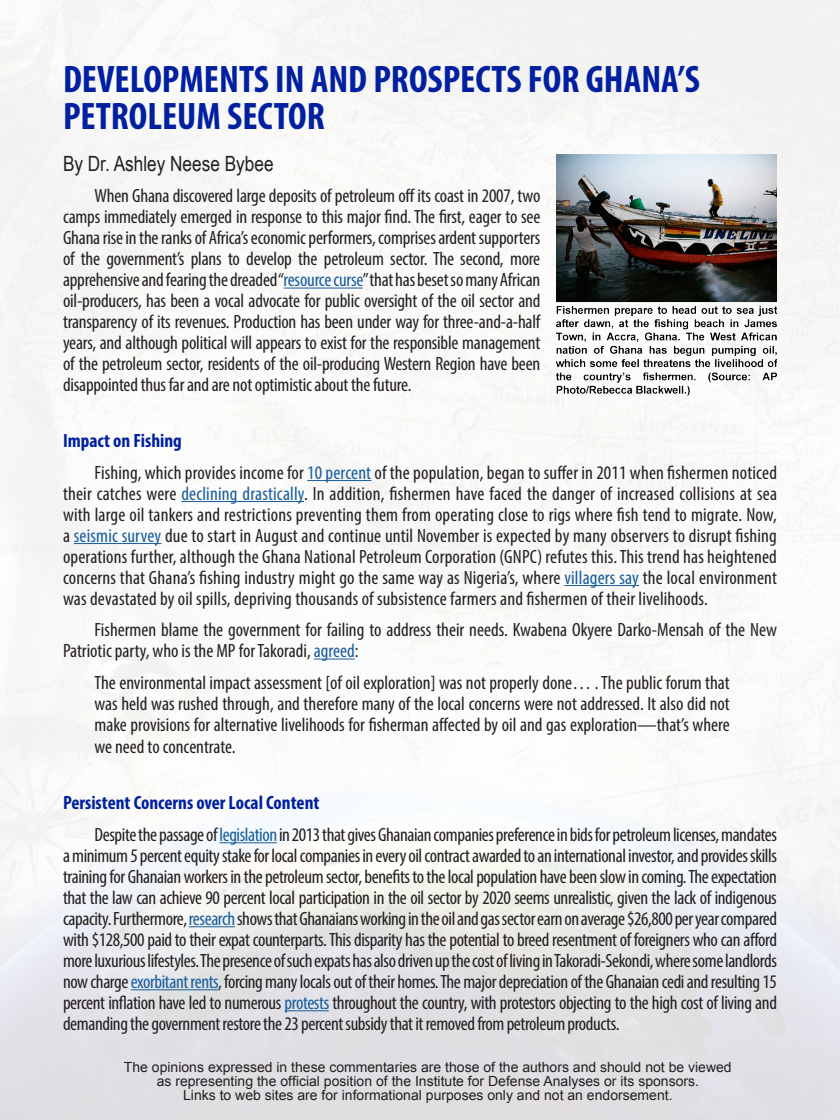
<style>
.page{position:relative;width:840px;height:1120px;background:#fff}
.page>*{position:absolute;margin:0;border:0;box-sizing:border-box;transform-origin:0 0}
.t1{font:700 condensed 38.5px/36.8px "Myriad Pro";color:#0020a0}
.t2{font:21px "Arial Narrow";color:#231f20}
.t3{font:condensed 19.25px/21px "Myriad Pro";color:#231f20;text-align:justify}
.t4{font:700 condensed 19.25px "Myriad Pro";color:#0020a0}
.t5{font:14px/14px "Arial";color:#231f20;text-align:center}
.s1{color:#175d9e}
</style>
<div class="page">
<hr style="left:284px;top:288px;width:79px;height:1px;background:#175d9e">
<hr style="left:307px;top:480px;width:64px;height:1px;background:#175d9e">
<hr style="left:181px;top:501px;width:123px;height:1px;background:#175d9e">
<hr style="left:74px;top:543px;width:87px;height:1px;background:#175d9e">
<hr style="left:564px;top:585px;width:75px;height:1px;background:#175d9e">
<hr style="left:314px;top:659px;width:41px;height:1px;background:#175d9e">
<hr style="left:219px;top:842px;width:58px;height:1px;background:#175d9e">
<hr style="left:189px;top:926px;width:46px;height:1px;background:#175d9e">
<hr style="left:131px;top:989px;width:87px;height:1px;background:#175d9e">
<hr style="left:285px;top:1010px;width:44px;height:1px;background:#175d9e">
<img style="left:556px;top:154px;width:221px;height:241px">
<p class="t1" style="left:63px;top:60px;width:639px">DEVELOPMENTS IN AND PROSPECTS FOR GHANA’S<br>PETROLEUM SECTOR</p>
<p class="t2" style="left:63px;top:148px;width:212px">By Dr. Ashley Neese Bybee</p>
<p class="t3" style="left:63px;top:185px;width:479px;text-indent:31px">When Ghana discovered large deposits of petroleum off its coast in 2007, two camps immediately emerged in response to this major find. The first, eager to see Ghana rise in the ranks of Africa’s economic performers, comprises ardent supporters of the government’s plans to develop the petroleum sector. The second, more apprehensive and fearing the dreaded “<span class="s1">resource curse</span>” that has beset so many African oil-producers, has been a vocal advocate for public oversight of the oil sector and transparency of its revenues. Production has been under way for three-and-a-half years, and although political will appears to exist for the responsible management of the petroleum sector, residents of the oil-producing Western Region have been disappointed thus far and are not optimistic about the future.</p>
<p class="t4" style="left:63px;top:429px;width:120px">Impact on Fishing</p>
<p class="t3" style="left:63px;top:462px;width:716px;text-indent:31px">Fishing, which provides income for <span class="s1">10 percent</span> of the population, began to suffer in 2011 when fishermen noticed their catches were <span class="s1">declining drastically</span>. In addition, fishermen have faced the danger of increased collisions at sea with large oil tankers and restrictions preventing them from operating close to rigs where fish tend to migrate. Now, a <span class="s1">seismic survey</span> due to start in August and continue until November is expected by many observers to disrupt fishing operations further, although the Ghana National Petroleum Corporation (GNPC) refutes this. This trend has heightened concerns that Ghana’s fishing industry might go the same way as Nigeria’s, where <span class="s1">villagers say</span> the local environment was devastated by oil spills, depriving thousands of subsistence farmers and fishermen of their livelihoods.</p>
<p class="t3" style="left:63px;top:619px;width:715px;text-indent:31px">Fishermen blame the government for failing to address their needs. Kwabena Okyere Darko-Mensah of the New<br>Patriotic party, who is the MP for Takoradi, <span class="s1">agreed</span>:</p>
<p class="t3" style="left:94px;top:672px;width:637px">The environmental impact assessment [of oil exploration] was not properly done… . The public forum that was held was rushed through, and therefore many of the local concerns were not addressed. It also did not make provisions for alternative livelihoods for fisherman affected by oil and gas exploration—that’s where</p>
<p class="t3" style="left:94px;top:736px;width:143px">we need to concentrate.</p>
<p class="t4" style="left:63px;top:791px;width:258px">Persistent Concerns over Local Content</p>
<p class="t3" style="left:63px;top:824px;width:716px;text-indent:31px">Despite the passage of <span class="s1">legislation</span> in 2013 that gives Ghanaian companies preference in bids for petroleum licenses, mandates a minimum 5 percent equity stake for local companies in every oil contract awarded to an international investor, and provides skills training for Ghanaian workers in the petroleum sector, benefits to the local population have been slow in coming. The expectation that the law can achieve 90 percent local participation in the oil sector by 2020 seems unrealistic, given the lack of indigenous capacity. Furthermore, <span class="s1">research</span> shows that Ghanaians working in the oil and gas sector earn on average $26,800 per year compared with $128,500 paid to their expat counterparts. This disparity has the potential to breed resentment of foreigners who can afford more luxurious lifestyles. The presence of such expats has also driven up the cost of living in Takoradi-Sekondi, where some landlords now charge <span class="s1">exorbitant rents</span>, forcing many locals out of their homes. The major depreciation of the Ghanaian cedi and resulting 15 percent inflation have led to numerous <span class="s1">protests</span> throughout the country, with protestors objecting to the high cost of living and demanding the government restore the 23 percent subsidy that it removed from petroleum products.</p>
<p class="t5" style="left:124px;top:1060px;width:609px">The opinions expressed in these commentaries are those of the authors and should not be viewed as representing the official position of the Institute for Defense Analyses or its sponsors.<br>Links to web sites are for informational purposes only and not an endorsement.</p>
</div>
